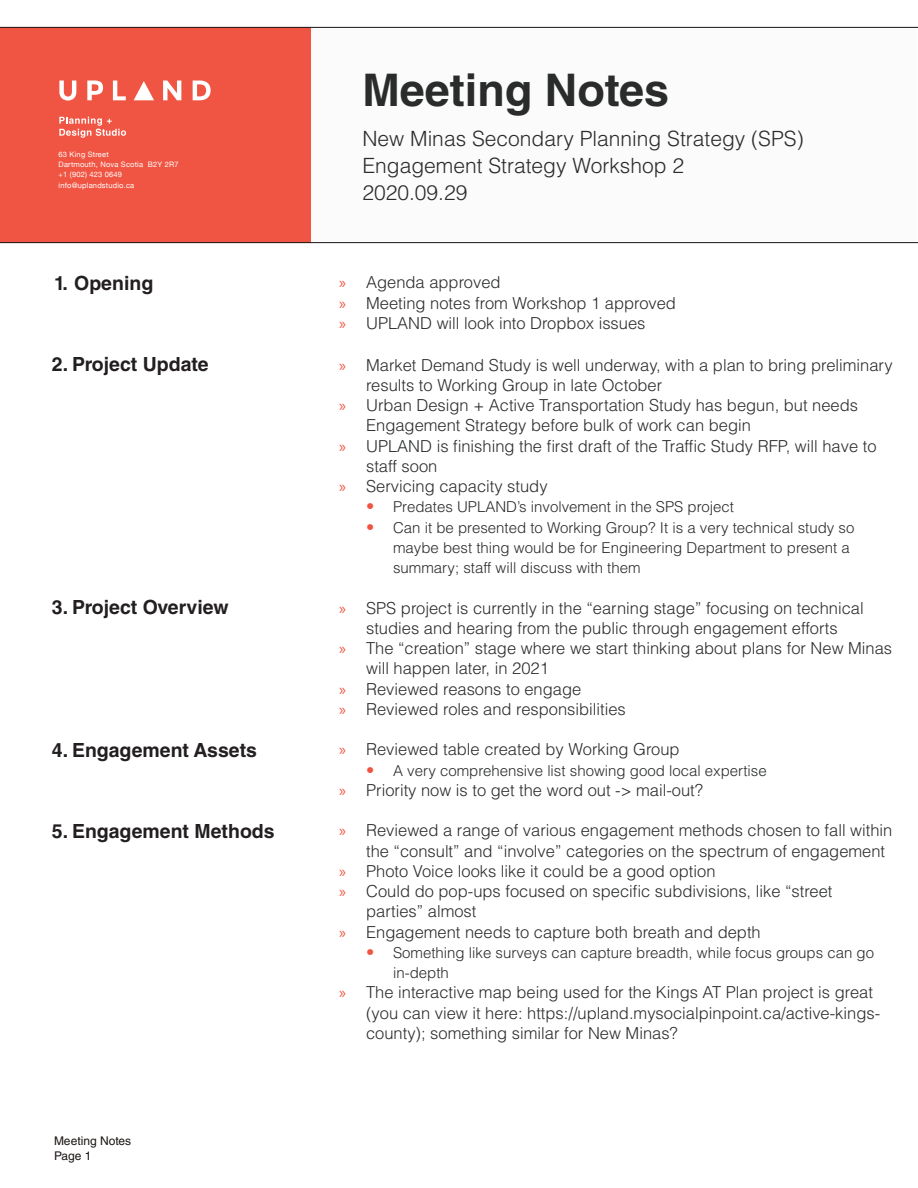
<style>
.page{position:relative;width:918px;height:1188px;background:#fff}
.page>*{position:absolute;margin:0;border:0;box-sizing:border-box;transform-origin:0 0}
.t1{font:700 45px "Helvetica LT Std";color:#2a2b2b}
.t2{font:300 21px/27px "Helvetica LT Std";color:#2a2b2b}
.t3{font:700 19.5px "Helvetica LT Std";color:#231f20}
.t4{font:300 16.5px/20.2px "Helvetica LT Std";color:#2a2b2b}
.t5{font:300 15px/20.2px "Helvetica LT Std";color:#2a2b2b}
.t6{font:12px/15px "Helvetica LT Std";color:#1a1513}
.t7{font:7.5px/10.8px "Helvetica Neue";letter-spacing:.025em;color:#fff}
.s1{font-family:"Myriad Pro";font-weight:400;color:#f05543}
.s2{font-size:16.5px;color:#f05543}
</style>
<div class="page">
<div style="left:310px;top:27px;width:607px;height:216px;background:#fbfbfc"></div>
<div style="left:0;top:27px;width:310px;height:216px;background:#f05543"></div>
<svg style="left:59px;top:81px;width:17px;height:20px"></svg>
<svg style="left:87px;top:81px;width:16px;height:19px"></svg>
<svg style="left:113px;top:81px;width:13px;height:19px"></svg>
<svg style="left:163px;top:81px;width:18px;height:19px"></svg>
<svg style="left:193px;top:81px;width:18px;height:19px"></svg>
<svg style="left:134px;top:81px;width:20px;height:19px"></svg>
<svg style="left:59px;top:117px;width:67px;height:21px"></svg>
<hr style="left:0;top:242px;width:918px;height:1px;background:#1a1513">
<hr style="left:0;top:27px;width:918px;height:1px;background:#1a1513">
<p class="t7" style="left:59px;top:149px;width:52px">63 King Street</p>
<p class="t7" style="left:59px;top:170px;width:77px">+1 (902) 423 0649 info@uplandstudio.ca</p>
<p class="t7" style="left:59px;top:159px;width:122px">Dartmouth, Nova Scotia B2Y 2R7</p>
<p class="t3" style="left:54px;top:272px;width:101px">1. Opening</p>
<p class="t3" style="left:52px;top:352px;width:158px">2. Project Update</p>
<p class="t3" style="left:52px;top:595px;width:178px">3. Project Overview</p>
<p class="t3" style="left:52px;top:738px;width:207px">4. Engagement Assets</p>
<p class="t3" style="left:52px;top:819px;width:224px">5. Engagement Methods</p>
<p class="t6" style="left:54px;top:1133px;width:79px">Meeting Notes<br>Page 1</p>
<h1 class="t1" style="left:362px;top:63px;width:308px">Meeting Notes</h1>
<p class="t2" style="left:362px;top:125px;width:443px">New Minas Secondary Planning Strategy (SPS)<br>Engagement Strategy Workshop 2<br>2020.09.29</p>
<p class="t4" style="left:339px;top:272px;width:338px"><span class="s1">»</span> Agenda approved<br><span class="s1">»</span> Meeting notes from Workshop 1 approved <span class="s1">»</span> UPLAND will look into Dropbox issues</p>
<p class="t4" style="left:339px;top:355px;width:555px"><span class="s1">»</span> Market Demand Study is well underway, with a plan to bring preliminary</p>
<p class="t4" style="left:366px;top:375px;width:298px">results to Working Group in late October</p>
<p class="t4" style="left:339px;top:395px;width:521px"><span class="s1">»</span> Urban Design + Active Transportation Study has begun, but needs</p>
<p class="t4" style="left:366px;top:415px;width:386px">Engagement Strategy before bulk of work can begin</p>
<p class="t4" style="left:339px;top:436px;width:539px"><span class="s1">»</span> UPLAND is finishing the first draft of the Traffic Study RFP, will have to</p>
<p class="t4" style="left:366px;top:456px;width:73px">staff soon</p>
<p class="t4" style="left:339px;top:476px;width:210px"><span class="s1">»</span> Servicing capacity study</p>
<p class="t5" style="left:366px;top:497px;width:369px"><span class="s2">•</span> Predates UPLAND’s involvement in the SPS project</p>
<p class="t5" style="left:393px;top:517px;width:463px;text-indent:-27px"><span class="s2">•</span> Can it be presented to Working Group? It is a very technical study so maybe best thing would be for Engineering Department to present a summary; staff will discuss with them</p>
<p class="t4" style="left:339px;top:598px;width:526px"><span class="s1">»</span> SPS project is currently in the “earning stage” focusing on technical</p>
<p class="t4" style="left:366px;top:618px;width:473px">studies and hearing from the public through engagement efforts</p>
<p class="t4" style="left:339px;top:638px;width:555px"><span class="s1">»</span> The “creation” stage where we start thinking about plans for New Minas</p>
<p class="t4" style="left:366px;top:658px;width:184px">will happen later, in 2021</p>
<p class="t4" style="left:339px;top:679px;width:244px"><span class="s1">»</span> Reviewed reasons to engage</p>
<p class="t4" style="left:339px;top:699px;width:288px"><span class="s1">»</span> Reviewed roles and responsibilities</p>
<p class="t4" style="left:339px;top:739px;width:342px"><span class="s1">»</span> Reviewed table created by Working Group</p>
<p class="t5" style="left:366px;top:760px;width:402px"><span class="s2">•</span> A very comprehensive list showing good local expertise</p>
<p class="t4" style="left:339px;top:780px;width:366px"><span class="s1">»</span> Priority now is to get the word out -&gt; mail-out?</p>
<p class="t4" style="left:339px;top:820px;width:555px"><span class="s1">»</span> Reviewed a range of various engagement methods chosen to fall within</p>
<p class="t4" style="left:366px;top:841px;width:521px">the “consult” and “involve” categories on the spectrum of engagement</p>
<p class="t4" style="left:339px;top:861px;width:378px"><span class="s1">»</span> Photo Voice looks like it could be a good option</p>
<p class="t4" style="left:339px;top:881px;width:495px"><span class="s1">»</span> Could do pop-ups focused on specific subdivisions, like “street</p>
<p class="t4" style="left:366px;top:901px;width:112px">parties” almost</p>
<p class="t4" style="left:339px;top:922px;width:423px"><span class="s1">»</span> Engagement needs to capture both breath and depth</p>
<p class="t5" style="left:393px;top:942px;width:483px;text-indent:-27px"><span class="s2">•</span> Something like surveys can capture breadth, while focus groups can go in-depth</p>
<p class="t4" style="left:366px;top:982px;width:516px;text-indent:-27px"><span class="s1">»</span> The interactive map being used for the Kings AT Plan project is great (you can view it here: https://upland.mysocialpinpoint.ca/active-kings&shy;county); something similar for New Minas?</p>
</div>
